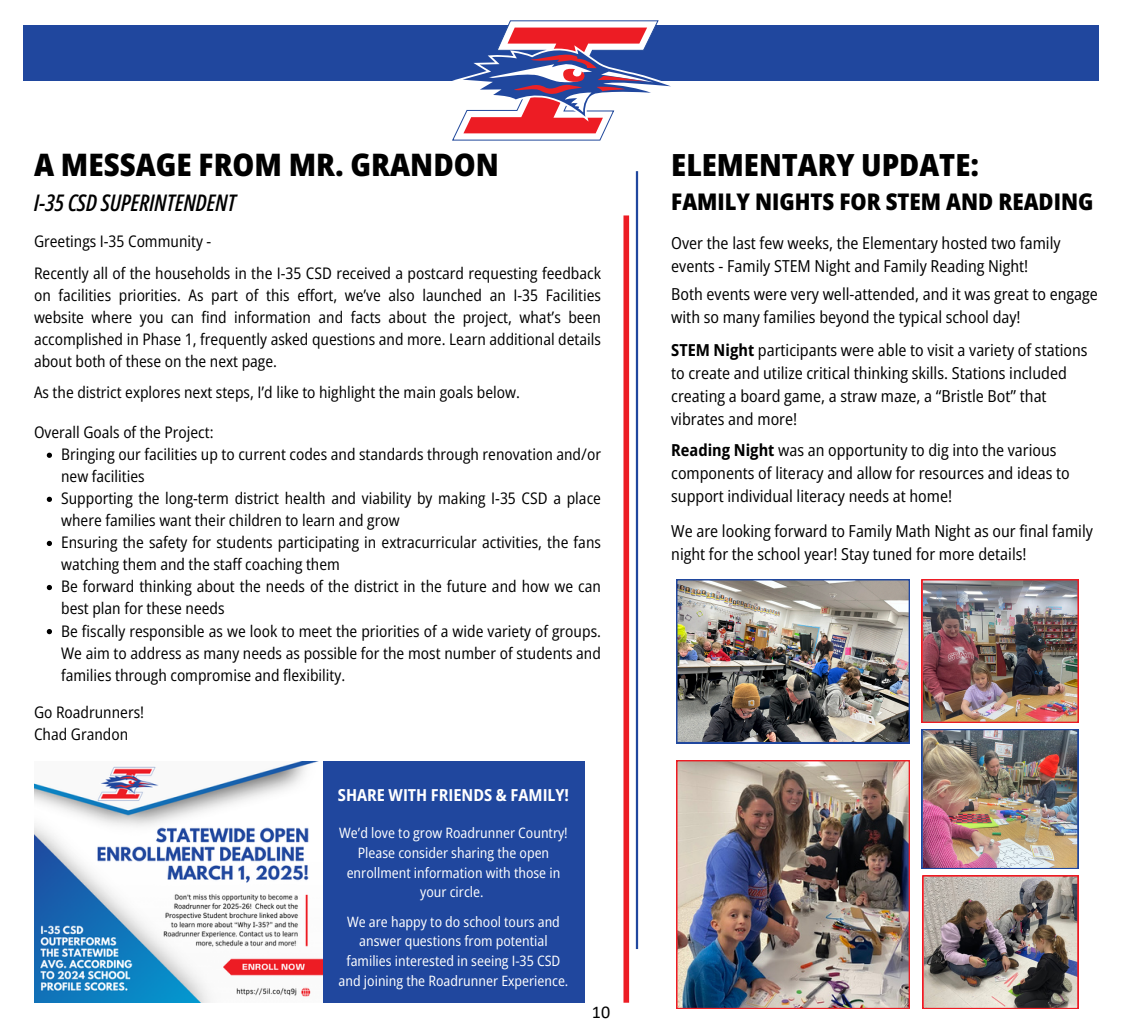
<style>
.page{position:relative;width:1130px;height:1024px;background:#fff}
.page>*{position:absolute;margin:0;border:0;box-sizing:border-box;transform-origin:0 0}
.t1{font:800 semi-condensed 30.9px "Open Sans";color:#000}
.t2{font:800 semi-condensed 30.45px "Open Sans";color:#000}
.t3{font:800 semi-condensed 22.95px "Open Sans";color:#000}
.t4{font:italic 600 22.8px "Open Sans Condensed";color:#000}
.t5{font:18px "Calibri";color:#000}
.t6{font:semi-condensed 16.5px/23px "Open Sans";color:#000}
.t7{font:700 semi-condensed 16.5px "Open Sans";color:#fff}
.t8{font:semi-condensed 15.9px/22px "Open Sans";color:#000}
.t9{font:semi-condensed 14.25px/19.6px "Open Sans";color:#fff;text-align:center}
.s1{font-weight:700}
</style>
<div class="page">
<div style="left:23px;top:25px;width:1075px;height:55px;background:#20479e"></div>
<svg style="left:452px;top:20px;width:226px;height:121px"></svg>
<img style="left:676px;top:760px;width:233px;height:249px">
<img style="left:922px;top:875px;width:156px;height:134px">
<img style="left:676px;top:579px;width:233px;height:164px">
<hr style="left:636px;top:171px;width:2px;height:778px;background:#20479e">
<div style="left:623px;top:215px;width:6px;height:787px;background:#ed1c24"></div>
<img style="left:921px;top:729px;width:157px;height:139px">
<img style="left:921px;top:579px;width:157px;height:143px">
<div style="left:322px;top:761px;width:263px;height:241px;background:#20479e"></div>
<img style="left:34px;top:761px;width:288px;height:241px">
<svg style="left:47px;top:453px;width:5px;height:5px"></svg>
<svg style="left:47px;top:497px;width:5px;height:5px"></svg>
<svg style="left:47px;top:541px;width:5px;height:5px"></svg>
<svg style="left:47px;top:585px;width:5px;height:5px"></svg>
<svg style="left:47px;top:629px;width:5px;height:5px"></svg>
<h1 class="t1" style="left:34px;top:143px;width:466px">A MESSAGE FROM MR. GRANDON</h1>
<h2 class="t4" style="left:34px;top:186px;width:204px">I-35 CSD SUPERINTENDENT</h2>
<h4 class="t8" style="left:34px;top:230px;width:179px">Greetings I-35 Community -</h4>
<p class="t8" style="left:34px;top:261px;width:568px;text-align:justify">Recently all of the households in the I-35 CSD received a postcard requesting feedback on facilities priorities. As part of this effort, we’ve also launched an I-35 Facilities website where you can find information and facts about the project, what’s been accomplished in Phase 1, frequently asked questions and more. Learn additional details about both of these on the next page.</p>
<h3 class="t8" style="left:34px;top:381px;width:487px">As the district explores next steps, I’d like to highlight the main goals below.</h3>
<p class="t8" style="left:34px;top:421px;width:181px">Overall Goals of the Project:</p>
<p class="t8" style="left:61px;top:443px;width:541px">Bringing our facilities up to current codes and standards through renovation and/or new facilities</p>
<p class="t8" style="left:61px;top:487px;width:541px">Supporting the long-term district health and viability by making I-35 CSD a place where families want their children to learn and grow</p>
<p class="t8" style="left:61px;top:531px;width:541px">Ensuring the safety for students participating in extracurricular activities, the fans watching them and the staff coaching them</p>
<p class="t8" style="left:61px;top:575px;width:541px">Be forward thinking about the needs of the district in the future and how we can best plan for these needs</p>
<h2 class="t8" style="left:61px;top:619px;width:541px;text-align:justify">Be fiscally responsible as we look to meet the priorities of a wide variety of groups.<br>We aim to address as many needs as possible for the most number of students and families through compromise and flexibility.</h2>
<h4 class="t8" style="left:34px;top:701px;width:112px">Go Roadrunners!<br>Chad Grandon</h4>
<p class="t7" style="left:338px;top:783px;width:233px">SHARE WITH FRIENDS &amp; FAMILY!</p>
<p class="t9" style="left:339px;top:823px;width:230px">We’d love to grow Roadrunner Country!<br>Please consider sharing the open enrollment information with those in your circle.</p>
<p class="t9" style="left:338px;top:911px;width:231px">We are happy to do school tours and answer questions from potential families interested in seeing I-35 CSD and joining the Roadrunner Experience.</p>
<p class="t5" style="left:592px;top:1004px;width:20px">10</p>
<p class="t2" style="left:671px;top:143px;width:309px">ELEMENTARY UPDATE:</p>
<p class="t3" style="left:671px;top:186px;width:423px">FAMILY NIGHTS FOR STEM AND READING</p>
<h4 class="t6" style="left:671px;top:231px;width:391px">Over the last few weeks, the Elementary hosted two family events - Family STEM Night and Family Reading Night!</h4>
<h4 class="t6" style="left:671px;top:282px;width:428px">Both events were very well-attended, and it was great to engage with so many families beyond the typical school day!</h4>
<h4 class="t6" style="left:671px;top:338px;width:418px"><span class="s1">STEM Night</span> participants were able to visit a variety of stations to create and utilize critical thinking skills. Stations included creating a board game, a straw maze, a “Bristle Bot” that vibrates and more!</h4>
<h4 class="t6" style="left:671px;top:438px;width:400px"><span class="s1">Reading Night</span> was an opportunity to dig into the various components of literacy and allow for resources and ideas to support individual literacy needs at home!</h4>
<p class="t6" style="left:671px;top:519px;width:423px">We are looking forward to Family Math Night as our final family night for the school year! Stay tuned for more details!</p>
</div>
